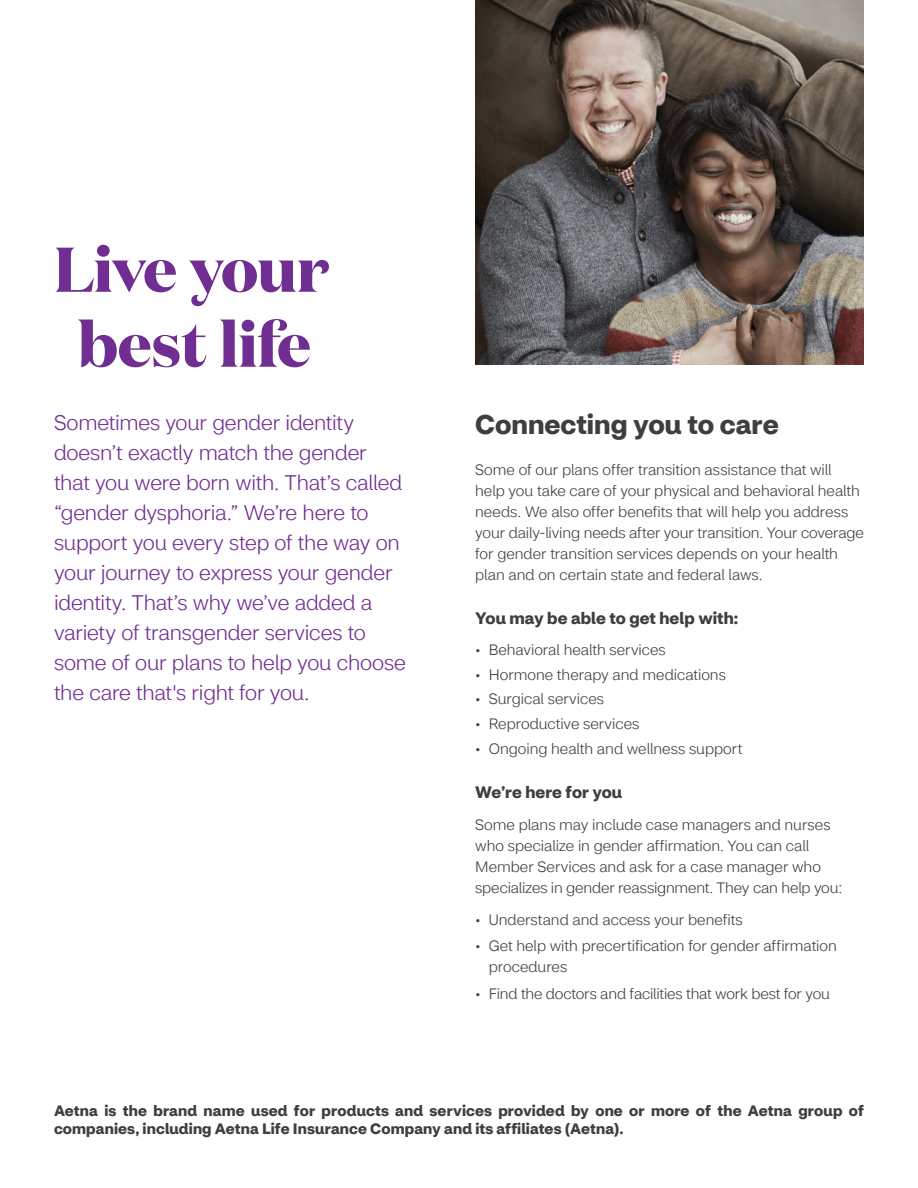
<style>
.page{position:relative;width:918px;height:1188px;background:#fff}
.page>*{position:absolute;margin:0;border:0;box-sizing:border-box;transform-origin:0 0}
.t1{font:700 63px/75px "Domaine Disp";letter-spacing:-.01em;color:#702d92;text-align:center}
.t2{font:700 27px "CVS Health Sans";color:#3e3e3f}
.t3{font:300 21px/30px "CVS Health Sans";letter-spacing:-.01em;color:#702d92}
.t4{font:700 16.5px "CVS Health Sans";letter-spacing:.005em;color:#3e3e3f}
.t5{font:300 15px/21px "CVS Health Sans";color:#3e3e3f}
.t6{font:700 15px/18px "CVS Health Sans";letter-spacing:.01em;color:#3e3e3f}
</style>
<div class="page">
<img style="left:475px;top:0;width:389px;height:364px">
<h2 class="t1" style="left:54px;top:231px;width:277px">Live your best life</h2>
<p class="t3" style="left:54px;top:407px;width:353px">Sometimes your gender identity doesn’t exactly match the gender that you were born with. That’s called “gender dysphoria.” We’re here to support you every step of the way on your journey to express your gender identity. That’s why we’ve added a variety of transgender services to some of our plans to help you choose the care that's right for you.</p>
<h3 class="t2" style="left:475px;top:407px;width:305px">Connecting you to care</h3>
<p class="t5" style="left:475px;top:460px;width:390px">Some of our plans offer transition assistance that will help you take care of your physical and behavioral health needs. We also offer benefits that will help you address your daily-living needs after your transition. Your coverage for gender transition services depends on your health plan and on certain state and federal laws.</p>
<h4 class="t4" style="left:475px;top:608px;width:265px">You may be able to get help with:</h4>
<p class="t5" style="left:475px;top:639px;width:192px">• Behavioral health services</p>
<p class="t5" style="left:475px;top:664px;width:252px">• Hormone therapy and medications</p>
<p class="t5" style="left:475px;top:689px;width:130px">• Surgical services</p>
<p class="t5" style="left:475px;top:714px;width:166px">• Reproductive services</p>
<p class="t5" style="left:475px;top:739px;width:269px">• Ongoing health and wellness support</p>
<h4 class="t4" style="left:475px;top:782px;width:149px">We’re here for you</h4>
<p class="t5" style="left:475px;top:814px;width:369px">Some plans may include case managers and nurses who specialize in gender affirmation. You can call Member Services and ask for a case manager who specializes in gender reassignment. They can help you:</p>
<p class="t5" style="left:475px;top:909px;width:269px">• Understand and access your benefits</p>
<p class="t5" style="left:489px;top:936px;width:350px;text-indent:-14px">• Get help with precertification for gender affirmation procedures</p>
<p class="t5" style="left:475px;top:983px;width:356px">• Find the doctors and facilities that work best for you</p>
<p class="t6" style="left:54px;top:1102px;width:811px">Aetna is the brand name used for products and services provided by one or more of the Aetna group of companies, including Aetna Life Insurance Company and its affiliates (Aetna).</p>
</div>
